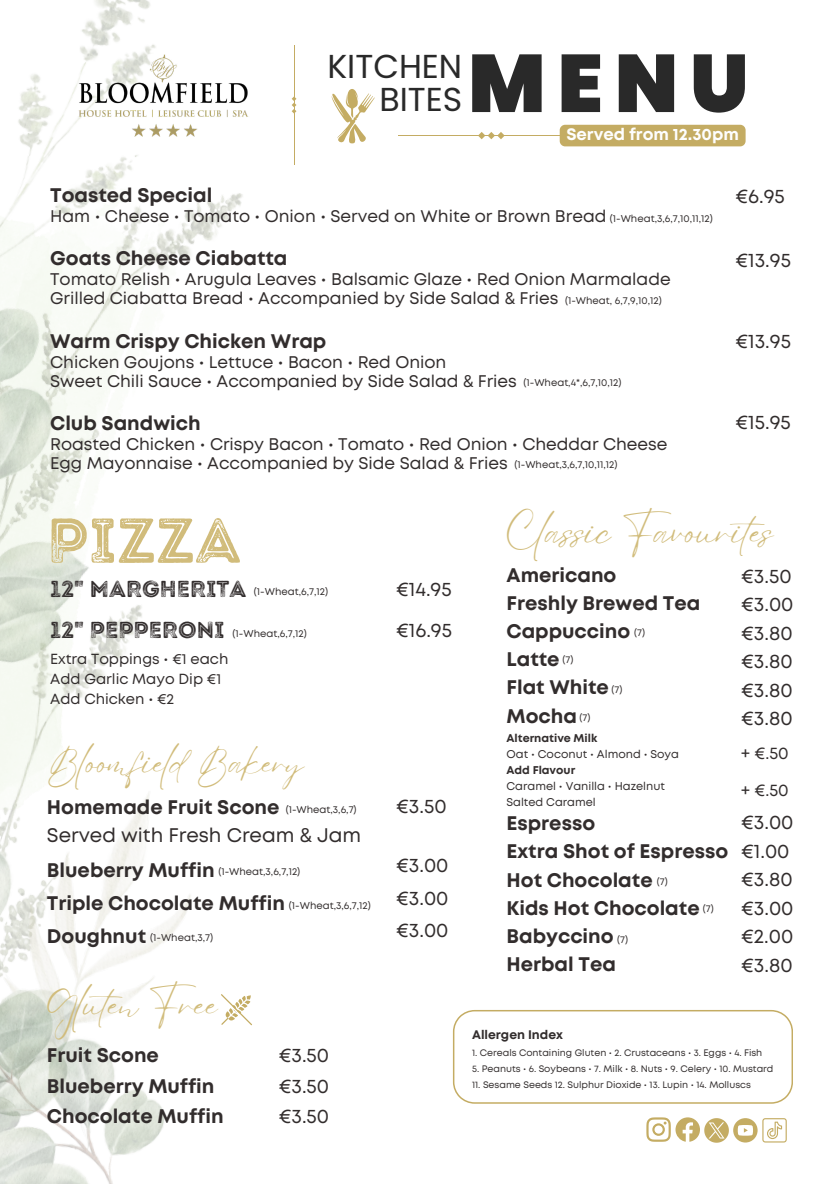
<style>
.page{position:relative;width:837px;height:1184px;background:#fff}
.page>*{position:absolute;margin:0;border:0;box-sizing:border-box;transform-origin:0 0}
.t1{font:900 81.45px "Poppins";color:#292929}
.t2{font:63.15px "Intro Rust G Base 2 Line";color:#d1bc7b}
.t3{font:35.8px "Eyesome Script";color:#d1bc7b}
.t4{font:34.45px "Eyesome Script";color:#d1bc7b}
.t5{font:33.15px/33px "Poppins";color:#292929;text-align:right}
.t6{font:33px "Eyesome Script";color:#d1bc7b}
.t7{font:23.15px/41.5px "Intro Rust G Base 2 Line";color:#322d2d}
.t8{font:700 19.65px/28.1px "Mont";color:#322d2d}
.t9{font:19.65px/28.4px "Mont";color:#322d2d;text-align:justify}
.t10{font:16.85px/18.9px "Mont";color:#322d2d}
.t11{font:700 16.55px "Mont";color:#fefefe}
.t12{font:14.6px/20px "Mont";color:#322d2d}
.t13{font:700 12.45px "Mont";color:#322d2d}
.t14{font:11.25px/15.9px "Mont";color:#322d2d}
.t15{font:700 11.25px "Mont";color:#322d2d}
.t16{font:10px "Mont";color:#322d2d}
.t17{font:9.85px "Mont";color:#322d2d}
.t18{font:9.45px "Mont";color:#322d2d}
</style>
<div class="page">
<img style="left:21px;top:0;width:129px;height:94px">
<img style="left:0;top:94px;width:243px;height:681px">
<img style="left:0;top:788px;width:191px;height:395px">
<svg style="left:221px;top:994px;width:31px;height:31px"></svg>
<svg style="left:331px;top:89px;width:43px;height:55px"></svg>
<img style="left:69px;top:40px;width:180px;height:113px">
<hr style="left:398px;top:135px;width:185px;height:1px;background:#c4ac63">
<svg style="left:478px;top:132px;width:26px;height:7px"></svg>
<svg style="left:453px;top:1010px;width:339px;height:93px"></svg>
<div style="left:559px;top:125px;width:186px;height:21px;background:#c4ac63;border-radius:5px"></div>
<hr style="left:294px;top:45px;width:1px;height:119px;background:#c4ac63">
<svg style="left:291px;top:96px;width:5px;height:18px"></svg>
<svg style="left:646px;top:1117px;width:140px;height:25px"></svg>
<h3 class="t5" style="left:327px;top:50px;width:136px">KITCHEN<br>BITES</h3>
<h1 class="t1" style="left:468px;top:26px;width:282px">MENU</h1>
<p class="t11" style="left:566px;top:128px;width:174px">Served from 12.30pm</p>
<p class="t8" style="left:50px;top:183px;width:164px">Toasted Special</p>
<p class="t10" style="left:50px;top:208px;width:557px">Ham • Cheese • Tomato • Onion • Served on White or Brown Bread</p>
<p class="t8" style="left:50px;top:246px;width:239px">Goats Cheese Ciabatta</p>
<p class="t10" style="left:50px;top:271px;width:621px">Tomato Relish • Arugula Leaves • Balsamic Glaze • Red Onion Marmalade<br>Grilled Ciabatta Bread • Accompanied by Side Salad &amp; Fries</p>
<p class="t8" style="left:50px;top:328px;width:277px">Warm Crispy Chicken Wrap</p>
<p class="t10" style="left:50px;top:353px;width:468px">Chicken Goujons • Lettuce • Bacon • Red Onion<br>Sweet Chili Sauce • Accompanied by Side Salad &amp; Fries</p>
<p class="t8" style="left:50px;top:410px;width:152px">Club Sandwich</p>
<p class="t10" style="left:50px;top:436px;width:618px">Roasted Chicken • Crispy Bacon • Tomato • Red Onion • Cheddar Cheese<br>Egg Mayonnaise • Accompanied by Side Salad &amp; Fries</p>
<p class="t16" style="left:609px;top:214px;width:104px">(1-Wheat,3,6,7,10,11,12)</p>
<p class="t16" style="left:565px;top:297px;width:98px">(1-Wheat, 6,7,9,10,12)</p>
<p class="t16" style="left:523px;top:378px;width:99px">(1-Wheat,4*,6,7,10,12)</p>
<p class="t16" style="left:514px;top:461px;width:104px">(1-Wheat,3,6,7,10,11,12)</p>
<p class="t9" style="left:735px;top:184px;width:51px">€6.95</p>
<p class="t9" style="left:735px;top:247px;width:57px">€13.95</p>
<p class="t9" style="left:735px;top:328px;width:57px">€13.95</p>
<p class="t9" style="left:735px;top:409px;width:57px">€15.95</p>
<h3 class="t3" style="left:505px;top:508px;width:275px">Classic Favourites</h3>
<h2 class="t2" style="left:47px;top:502px;width:195px">PIZZA</h2>
<h3 class="t7" style="left:50px;top:568px;width:197px">12" MARGHERITA<br>12" PEPPERONI</h3>
<p class="t16" style="left:254px;top:588px;width:76px">(1-Wheat,6,7,12)</p>
<p class="t8" style="left:506px;top:562px;width:195px">Americano<br>Freshly Brewed Tea<br>Cappuccino<br>Latte<br>Flat White<br>Mocha</p>
<p class="t15" style="left:506px;top:734px;width:92px">Alternative Milk</p>
<p class="t14" style="left:506px;top:747px;width:174px">Oat • Coconut • Almond • Soya</p>
<p class="t15" style="left:506px;top:766px;width:70px">Add Flavour</p>
<p class="t14" style="left:506px;top:779px;width:160px">Caramel • Vanilla • Hazelnut<br>Salted Caramel</p>
<p class="t8" style="left:506px;top:811px;width:223px">Espresso<br>Extra Shot of Espresso<br>Hot Chocolate<br>Kids Hot Chocolate<br>Babyccino<br>Herbal Tea</p>
<p class="t9" style="left:741px;top:563px;width:54px">€3.50 €3.00 €3.80 €3.80 €3.80 €3.80</p>
<p class="t10" style="left:741px;top:735px;width:49px;line-height:36.9px">+ €.50 + €.50</p>
<p class="t9" style="left:741px;top:809px;width:54px;text-align:left">€3.00 €1.00 €3.80 €3.00 €2.00 €3.80</p>
<p class="t9" style="left:396px;top:569px;width:57px;line-height:41.5px">€14.95 €16.95</p>
<p class="t17" style="left:634px;top:629px;width:12px">(7)</p>
<p class="t16" style="left:232px;top:630px;width:76px">(1-Wheat,6,7,12)</p>
<p class="t12" style="left:50px;top:650px;width:180px">Extra Toppings • €1 each<br>Add Garlic Mayo Dip €1<br>Add Chicken • €2</p>
<p class="t17" style="left:562px;top:656px;width:12px">(7)</p>
<p class="t17" style="left:611px;top:685px;width:12px">(7)</p>
<p class="t17" style="left:579px;top:713px;width:12px">(7)</p>
<h3 class="t6" style="left:47px;top:741px;width:258px">Bloomfield Bakery</h3>
<p class="t16" style="left:285px;top:805px;width:72px">(1-Wheat,3,6,7)</p>
<p class="t8" style="left:47px;top:794px;width:234px">Homemade Fruit Scone</p>
<p class="t9" style="left:47px;top:822px;width:316px">Served with Fresh Cream &amp; Jam</p>
<p class="t8" style="left:47px;top:854px;width:239px;line-height:33.2px">Blueberry Muffin<br>Triple Chocolate Muffin<br>Doughnut</p>
<h3 class="t4" style="left:45px;top:982px;width:174px">Gluten Free</h3>
<p class="t8" style="left:47px;top:1041px;width:178px;line-height:30.6px">Fruit Scone<br>Blueberry Muffin<br>Chocolate Muffin</p>
<p class="t9" style="left:396px;top:793px;width:52px">€3.50</p>
<p class="t9" style="left:396px;top:850px;width:54px;line-height:32.6px">€3.00 €3.00 €3.00</p>
<p class="t16" style="left:218px;top:868px;width:83px">(1-Wheat,3,6,7,12)</p>
<p class="t16" style="left:289px;top:901px;width:83px">(1-Wheat,3,6,7,12)</p>
<p class="t17" style="left:656px;top:877px;width:12px">(7)</p>
<p class="t17" style="left:702px;top:905px;width:12px">(7)</p>
<p class="t16" style="left:150px;top:934px;width:64px">(1-Wheat,3,7)</p>
<p class="t17" style="left:617px;top:935px;width:12px">(7)</p>
<p class="t13" style="left:472px;top:1030px;width:92px">Allergen Index</p>
<p class="t18" style="left:472px;top:1049px;width:292px">1. Cereals Containing Gluten • 2. Crustaceans • 3. Eggs • 4. Fish</p>
<p class="t18" style="left:472px;top:1065px;width:303px">5. Peanuts • 6. Soybeans • 7. Milk • 8. Nuts • 9. Celery • 10. Mustard</p>
<p class="t18" style="left:472px;top:1081px;width:280px">11. Sesame Seeds 12. Sulphur Dioxide • 13. Lupin • 14. Molluscs</p>
<p class="t9" style="left:279px;top:1041px;width:52px;line-height:30.6px">€3.50 €3.50 €3.50</p>
</div>
